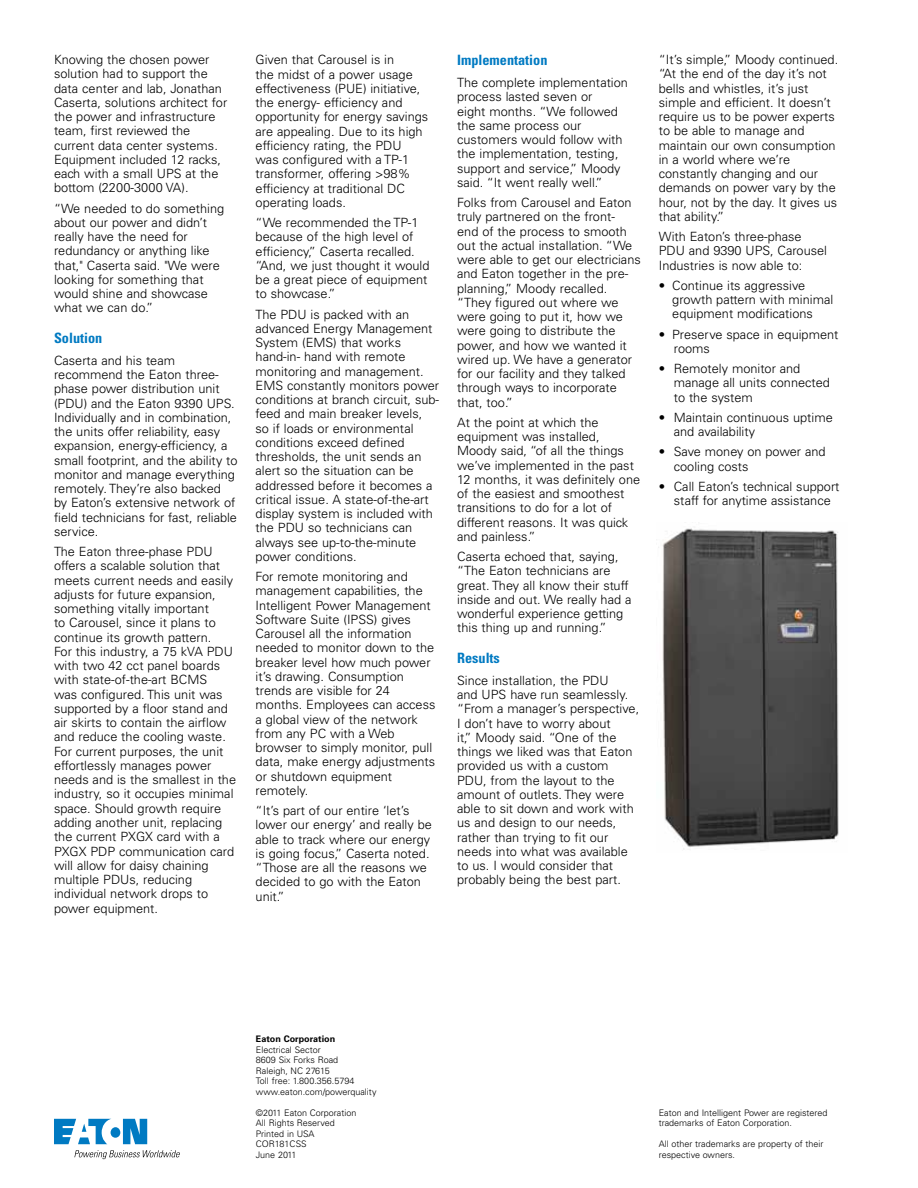
<style>
.page{position:relative;width:918px;height:1188px;background:#fff}
.page>*{position:absolute;margin:0;border:0;box-sizing:border-box;transform-origin:0 0}
.t1{font:700 condensed 14.25px "Univers";color:#007ac2}
.t2{font:300 12.75px/14.2px "Univers";color:#000}
.t3{font:300 9px/10.5px "Univers";color:#000}
.t4{font:700 9px "Univers";color:#000}
</style>
<div class="page">
<svg style="left:54px;top:1119px;width:93px;height:25px"></svg>
<svg style="left:74px;top:1150px;width:106px;height:9px"></svg>
<img style="left:658px;top:528px;width:181px;height:322px">
<p class="t2" style="left:54px;top:52px;width:175px">Knowing the chosen power solution had to support the data center and lab, Jonathan<br>Caserta, solutions architect for the power and infrastructure team, first reviewed the current data center systems.<br>Equipment included 12 racks, each with a small UPS at the bottom (2200-3000 VA).</p>
<p class="t2" style="left:54px;top:201px;width:172px">“We needed to do something about our power and didn’t really have the need for redundancy or anything like that," Caserta said. "We were looking for something that would shine and showcase what we can do.”</p>
<p class="t1" style="left:54px;top:329px;width:50px">Solution</p>
<p class="t2" style="left:54px;top:353px;width:185px">Caserta and his team recommend the Eaton three&shy;phase power distribution unit (PDU) and the Eaton 9390 UPS.<br>Individually and in combination, the units offer reliability, easy expansion, energy-efficiency, a small footprint, and the ability to monitor and manage everything remotely. They’re also backed<br>by Eaton’s extensive network of field technicians for fast, reliable service.</p>
<p class="t2" style="left:54px;top:545px;width:184px">The Eaton three-phase PDU offers a scalable solution that meets current needs and easily adjusts for future expansion, something vitally important<br>to Carousel, since it plans to continue its growth pattern.<br>For this industry, a 75 kVA PDU with two 42 cct panel boards with state-of-the-art BCMS<br>was configured. This unit was supported by a floor stand and air skirts to contain the airflow and reduce the cooling waste.<br>For current purposes, the unit effortlessly manages power needs and is the smallest in the industry, so it occupies minimal space. Should growth require adding another unit, replacing the current PXGX card with a<br>PXGX PDP communication card will allow for daisy chaining multiple PDUs, reducing individual network drops to power equipment.</p>
<p class="t2" style="left:256px;top:53px;width:174px">Given that Carousel is in<br>the midst of a power usage effectiveness (PUE) initiative, the energy- efficiency and opportunity for energy savings are appealing. Due to its high efficiency rating, the PDU<br>was configured with a TP-1 transformer, offering &gt;98% efficiency at traditional DC operating loads.</p>
<p class="t2" style="left:256px;top:215px;width:175px">“We recommended the TP-1 because of the high level of efficiency,” Caserta recalled. “And, we just thought it would be a great piece of equipment to showcase.”</p>
<p class="t2" style="left:256px;top:307px;width:185px">The PDU is packed with an advanced Energy Management<br>System (EMS) that works hand-in- hand with remote monitoring and management.<br>EMS constantly monitors power conditions at branch circuit, sub&shy;feed and main breaker levels,<br>so if loads or environmental conditions exceed defined thresholds, the unit sends an alert so the situation can be addressed before it becomes a critical issue. A state-of-the-art display system is included with the PDU so technicians can always see up-to-the-minute power conditions.</p>
<p class="t2" style="left:256px;top:570px;width:181px">For remote monitoring and management capabilities, the<br>Intelligent Power Management<br>Software Suite (IPSS) gives<br>Carousel all the information needed to monitor down to the breaker level how much power it’s drawing. Consumption trends are visible for 24 months. Employees can access a global view of the network from any PC with a Web browser to simply monitor, pull data, make energy adjustments or shutdown equipment remotely.</p>
<p class="t2" style="left:256px;top:804px;width:178px">“It’s part of our entire ‘let’s lower our energy’ and really be able to track where our energy is going focus,” Caserta noted. “Those are all the reasons we decided to go with the Eaton unit.”</p>
<p class="t1" style="left:457px;top:52px;width:92px">Implementation</p>
<p class="t2" style="left:457px;top:75px;width:172px">The complete implementation process lasted seven or<br>eight months. “We followed the same process our customers would follow with the implementation, testing, support and service,” Moody said. “It went really well.”</p>
<p class="t2" style="left:457px;top:195px;width:185px">Folks from Carousel and Eaton truly partnered on the front-<br>end of the process to smooth out the actual installation. “We were able to get our electricians and Eaton together in the pre&shy;planning,” Moody recalled. “They figured out where we were going to put it, how we were going to distribute the power, and how we wanted it wired up. We have a generator for our facility and they talked through ways to incorporate that, too.”</p>
<p class="t2" style="left:457px;top:415px;width:184px">At the point at which the equipment was installed,<br>Moody said, “of all the things we’ve implemented in the past<br>12 months, it was definitely one of the easiest and smoothest transitions to do for a lot of different reasons. It was quick and painless.”</p>
<p class="t2" style="left:457px;top:550px;width:176px">Caserta echoed that, saying, “The Eaton technicians are great. They all know their stuff inside and out. We really had a wonderful experience getting this thing up and running.”</p>
<p class="t1" style="left:457px;top:649px;width:44px">Results</p>
<p class="t2" style="left:457px;top:673px;width:184px">Since installation, the PDU<br>and UPS have run seamlessly. “From a manager’s perspective,<br>I don’t have to worry about<br>it,” Moody said. “One of the things we liked was that Eaton provided us with a custom<br>PDU, from the layout to the amount of outlets. They were able to sit down and work with us and design to our needs, rather than trying to fit our needs into what was available to us. I would consider that probably being the best part.</p>
<p class="t2" style="left:659px;top:53px;width:181px">“It’s simple,” Moody continued. “At the end of the day it’s not bells and whistles, it’s just simple and efficient. It doesn’t require us to be power experts to be able to manage and maintain our own consumption in a world where we’re constantly changing and our demands on power vary by the hour, not by the day. It gives us that ability.”</p>
<p class="t2" style="left:659px;top:230px;width:170px">With Eaton’s three-phase<br>PDU and 9390 UPS, Carousel<br>Industries is now able to:</p>
<p class="t2" style="left:672px;top:278px;width:162px;text-indent:-14px">• Continue its aggressive growth pattern with minimal equipment modifications</p>
<p class="t2" style="left:674px;top:327px;width:166px;text-indent:-15px">• Preserve space in equipment rooms</p>
<p class="t2" style="left:674px;top:362px;width:158px;text-indent:-15px">• Remotely monitor and manage all units connected to the system</p>
<p class="t2" style="left:674px;top:410px;width:160px;text-indent:-15px">• Maintain continuous uptime and availability</p>
<p class="t2" style="left:674px;top:445px;width:153px;text-indent:-15px">• Save money on power and cooling costs</p>
<p class="t2" style="left:659px;top:479px;width:182px;text-align:center">• Call Eaton’s technical support staff for anytime assistance</p>
<p class="t4" style="left:256px;top:1034px;width:81px">Eaton Corporation</p>
<p class="t3" style="left:256px;top:1044px;width:122px">Electrical Sector<br>8609 Six Forks Road<br>Raleigh, NC 27615<br>Toll free: 1.800.356.5794 www.eaton.com/powerquality</p>
<p class="t3" style="left:256px;top:1107px;width:102px">©2011 Eaton Corporation<br>All Rights Reserved<br>Printed in USA<br>COR181CSS<br>June 2011</p>
<p class="t3" style="left:659px;top:1107px;width:170px">Eaton and Intelligent Power are registered trademarks of Eaton Corporation.</p>
<p class="t3" style="left:659px;top:1139px;width:166px">All other trademarks are property of their respective owners.</p>
</div>
